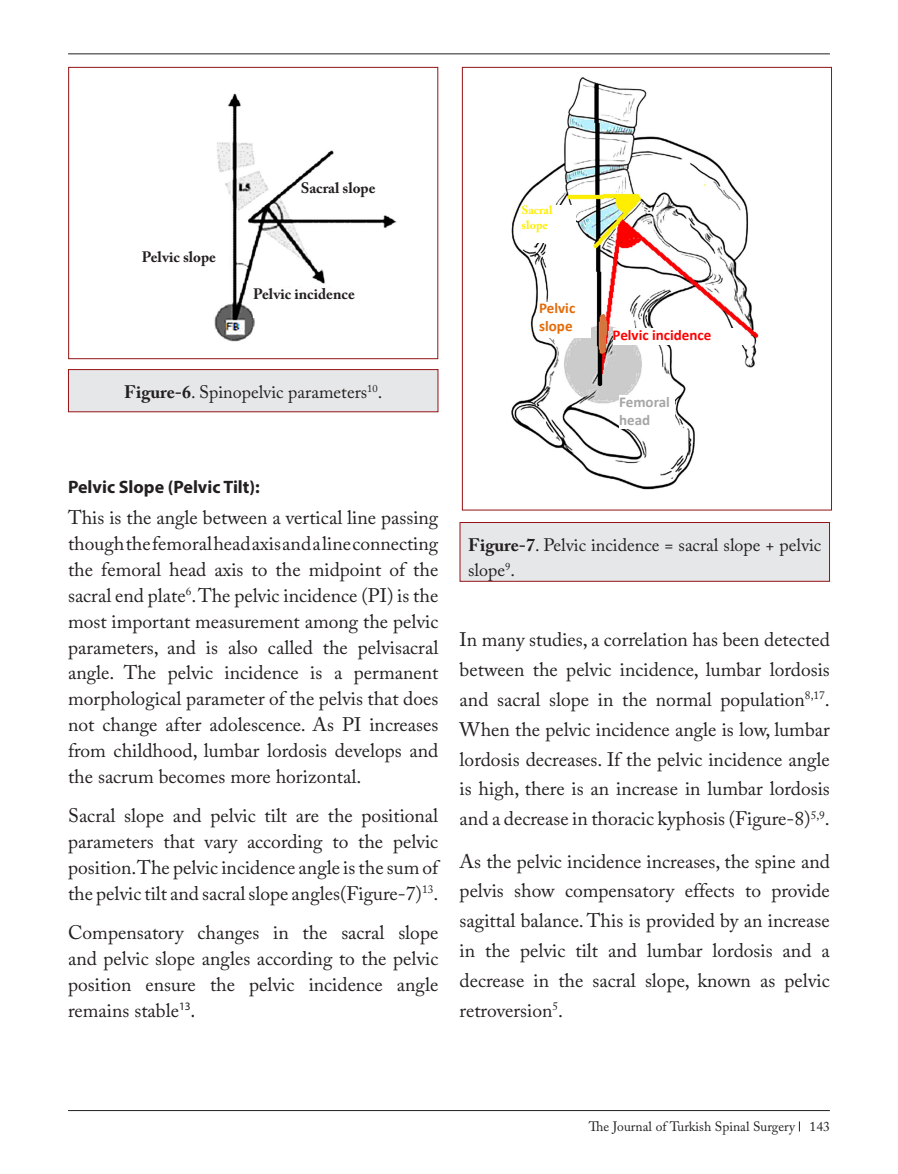
<style>
.page{position:relative;width:898px;height:1174px;background:#fff}
.page>*{position:absolute;margin:0;border:0;box-sizing:border-box;transform-origin:0 0}
.METİN{font:19.5px/26px "Adobe Caslon Pro";color:#231f20;text-align:justify}
.tablo_yazı{font:18px/24.9px "Adobe Caslon Pro";color:#231f20}
.Metin_Ara_Başlık{font:700 18px "Myriad Pro";color:#231f20}
.t1{font:700 15px "Adobe Caslon Pro";color:#231f20}
.t2{font:700 15px "Calibri";color:#f00}
.t3{font:700 15px/18px "Calibri";color:#e36c0a}
.t4{font:700 15px/18px "Calibri";color:#a6a6a6}
.t5{font:13.5px "Adobe Caslon Pro";color:#231f20}
.Adres{font:700 12px/14.4px "Adobe Caslon Pro";color:#fe0}
.s1{font-weight:700}
.s2{font-family:"Myriad Pro"}
</style>
<div class="page">
<hr style="left:68px;top:1110px;width:761px;height:1px;background:#231f20">
<hr style="left:68px;top:53px;width:761px;height:1px;background:#231f20">
<div style="left:68px;top:67px;width:370px;height:292px;border:1px solid #951215"></div>
<div style="left:459px;top:522px;width:370px;height:59px;background:#e6e7e8;border:1px solid #951215"></div>
<div style="left:68px;top:369px;width:370px;height:43px;background:#e6e7e8;border:1px solid #951215"></div>
<img style="left:214px;top:93px;width:183px;height:249px">
<img style="left:511px;top:77px;width:248px;height:413px">
<div style="left:253px;top:288px;width:113px;height:30px;background:#fff"></div>
<div style="left:300px;top:182px;width:94px;height:30px;background:#fff"></div>
<div style="left:142px;top:251px;width:87px;height:30px;background:#fff"></div>
<div style="left:539px;top:302px;width:51px;height:36px;background:#fff"></div>
<div style="left:612px;top:328px;width:131px;height:17px;background:#fff"></div>
<div style="left:619px;top:395px;width:55px;height:34px;background:#fff"></div>
<div style="left:521px;top:205px;width:55px;height:38px;background:#fff"></div>
<p class="t1" style="left:142px;top:248px;width:76px">Pelvic slope</p>
<p class="t1" style="left:300px;top:179px;width:76px">Sacral slope</p>
<p class="t1" style="left:253px;top:285px;width:103px">Pelvic incidence</p>
<p class="tablo_yazı" style="left:124px;top:379px;width:259px"><span class="s1">Figure-6</span>. Spinopelvic parameters<sup>10</sup>.</p>
<p class="Adres" style="left:521px;top:203px;width:32px">Sacral slope</p>
<p class="t3" style="left:539px;top:299px;width:38px">Pelvic slope</p>
<p class="t2" style="left:612px;top:324px;width:100px">Pelvic incidence</p>
<p class="t4" style="left:619px;top:392px;width:52px">Femoral head</p>
<p class="Metin_Ara_Başlık" style="left:68px;top:475px;width:193px">Pelvic Slope (Pelvic Tilt):</p>
<p class="METİN" style="left:68px;top:504px;width:371px">This is the angle between a vertical line passing though the femoral head axis and a line connecting the femoral head axis to the midpoint of the sacral end plate<sup>6</sup>. The pelvic incidence (PI) is the most important measurement among the pelvic parameters, and is also called the pelvisacral angle. The pelvic incidence is a permanent morphological parameter of the pelvis that does not change after adolescence. As PI increases from childhood, lumbar lordosis develops and the sacrum becomes more horizontal.</p>
<p class="METİN" style="left:68px;top:802px;width:371px">Sacral slope and pelvic tilt are the positional parameters that vary according to the pelvic position. The pelvic incidence angle is the sum of the pelvic tilt and sacral slope angles(Figure-7)<sup>13</sup>.</p>
<p class="METİN" style="left:68px;top:919px;width:371px">Compensatory changes in the sacral slope and pelvic slope angles according to the pelvic position ensure the pelvic incidence angle remains stable<sup>13</sup><span class="s2">.</span></p>
<p class="tablo_yazı" style="left:468px;top:532px;width:354px"><span class="s1">Figure-7</span>. Pelvic incidence = sacral slope + pelvic slope<sup>9</sup>.</p>
<p class="METİN" style="left:459px;top:625px;width:371px;line-height:29.7px">In many studies, a correlation has been detected between the pelvic incidence, lumbar lordosis and sacral slope in the normal population<sup>8,17</sup>.<br>When the pelvic incidence angle is low, lumbar lordosis decreases. If the pelvic incidence angle is high, there is an increase in lumbar lordosis and a decrease in thoracic kyphosis (Figure-8)<sup>5,9</sup>.</p>
<p class="METİN" style="left:459px;top:846px;width:371px;line-height:29.7px">As the pelvic incidence increases, the spine and pelvis show compensatory effects to provide sagittal balance. This is provided by an increase in the pelvic tilt and lumbar lordosis and a decrease in the sacral slope, known as pelvic retroversion<sup>5</sup>.</p>
<p class="t5" style="left:588px;top:1118px;width:242px">The Journal of Turkish Spinal Surgery 143</p>
</div>
